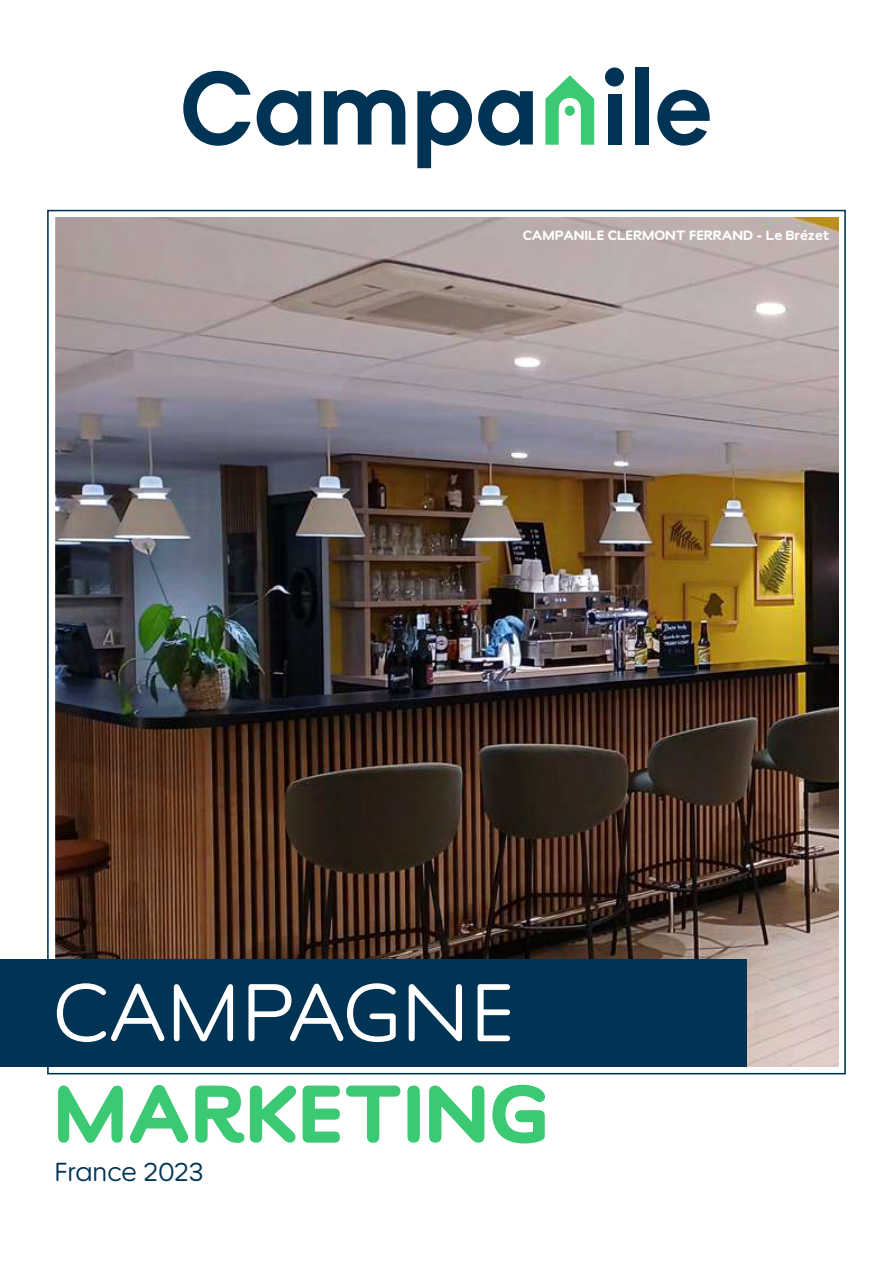
<style>
.page{position:relative;width:893px;height:1263px;background:#fff}
.page>*{position:absolute;margin:0;border:0;box-sizing:border-box;transform-origin:0 0}
.t1{font:700 84.45px "Campanile";color:#3bc973}
.t2{font:300 84.45px "Campanile";color:#fff}
.t3{font:300 27px "Campanile";color:#003354}
.t4{font:700 13.95px "Campanile";color:#fff}
</style>
<div class="page">
<img style="left:55px;top:217px;width:784px;height:849px">
<div style="left:0;top:959px;width:747px;height:107px;background:#003354"></div>
<svg style="left:545px;top:75px;width:49px;height:70px"></svg>
<svg style="left:183px;top:71px;width:68px;height:75px"></svg>
<svg style="left:257px;top:90px;width:54px;height:56px"></svg>
<svg style="left:324px;top:90px;width:81px;height:54px"></svg>
<svg style="left:417px;top:90px;width:55px;height:78px"></svg>
<svg style="left:478px;top:90px;width:55px;height:56px"></svg>
<div style="left:635px;top:68px;width:13px;height:76px;background:#003354"></div>
<div style="left:608px;top:94px;width:13px;height:50px;background:#003354"></div>
<div style="left:605px;top:68px;width:19px;height:19px;background:#003354;border-radius:50%"></div>
<svg style="left:657px;top:90px;width:53px;height:56px"></svg>
<p class="t4" style="left:523px;top:227px;width:308px">CAMPANILE CLERMONT FERRAND - Le Brézet</p>
<h1 class="t2" style="left:53px;top:967px;width:463px">CAMPAGNE</h1>
<h1 class="t1" style="left:53px;top:1066px;width:497px">MARKETING</h1>
<h2 class="t3" style="left:54px;top:1157px;width:151px">France 2023</h2>
</div>
